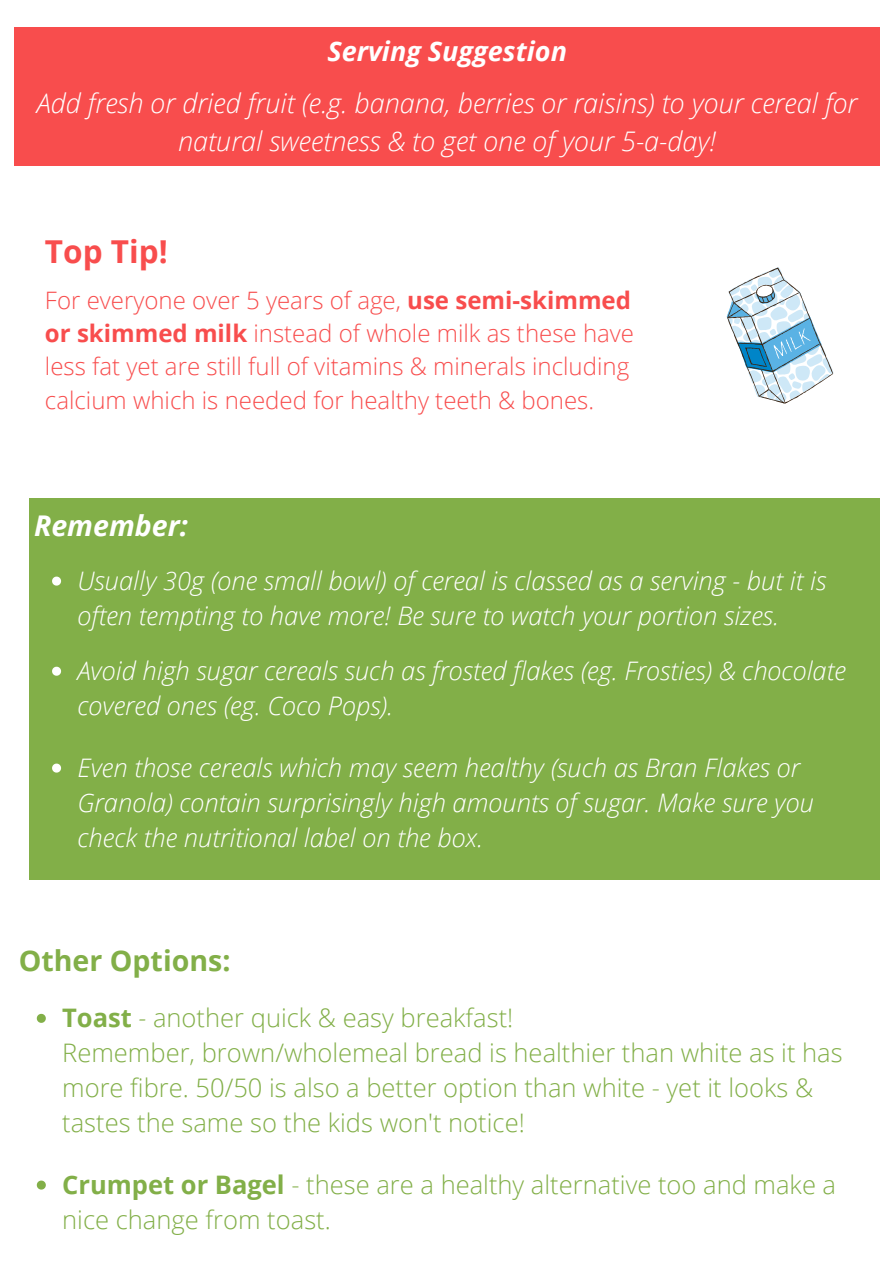
<style>
.page{position:relative;width:894px;height:1264px;background:#fff}
.page>*{position:absolute;margin:0;border:0;box-sizing:border-box;transform-origin:0 0}
.t1{font:700 31.5px "Open Sans";color:#f84d4d}
.t2{font:700 28.5px "Open Sans";color:#82af48}
.t3{font:italic 700 28.5px "Open Sans";color:#fff}
.t4{font:italic 300 27px/37.7px "Open Sans";color:#fff;text-align:center}
.t5{font:italic 700 27px "Open Sans";color:#fff}
.t6{font:italic 300 25.5px/35px "Open Sans";color:#fff}
.t7{font:300 25.5px/35px "Open Sans";color:#82af48}
.t8{font:300 24px/33.2px "Open Sans";color:#f84d4d}
.s1{font-weight:700}
.s2{font-style:italic}
</style>
<div class="page">
<div style="left:15px;top:27px;width:864px;height:138px;background:#f84d4d"></div>
<div style="left:29px;top:498px;width:850px;height:381px;background:#82af48"></div>
<svg style="left:726px;top:267px;width:108px;height:137px"></svg>
<svg style="left:52px;top:576px;width:9px;height:9px"></svg>
<svg style="left:52px;top:666px;width:9px;height:9px"></svg>
<svg style="left:52px;top:763px;width:9px;height:9px"></svg>
<svg style="left:37px;top:1013px;width:9px;height:9px"></svg>
<svg style="left:37px;top:1180px;width:9px;height:9px"></svg>
<p class="t5" style="left:327px;top:32px;width:241px">Serving Suggestion</p>
<p class="t4" style="left:37px;top:84px;width:821px">Add fresh or dried fruit (e.g. banana, berries or raisins) to your cereal for natural sweetness &amp; to get one of your 5-a-day!</p>
<p class="t1" style="left:45px;top:230px;width:124px">Top Tip!</p>
<p class="t8" style="left:45px;top:283px;width:590px">For everyone over 5 years of age, <span class="s1">use semi-skimmed or skimmed milk</span> instead of whole milk as these have less fat yet are still full of vitamins &amp; minerals including calcium which is needed for healthy teeth &amp; bones.</p>
<p class="t3" style="left:34px;top:505px;width:155px">Remember:</p>
<p class="t6" style="left:77px;top:562px;width:750px">Usually 30g (one small bowl) of cereal is classed as a serving - but it is often tempting to have more! Be sure to watch your portion sizes.</p>
<p class="t6" style="left:77px;top:653px;width:769px">Avoid high sugar cereals such as frosted flakes (eg. Frosties) &amp; chocolate covered ones (eg. Coco Pops).</p>
<p class="t6" style="left:77px;top:749px;width:737px">Even those cereals which may seem healthy (such as Bran Flakes or<br>Granola) contain surprisingly high amounts of sugar. Make sure you check the nutritional label on the box.</p>
<p class="t2" style="left:19px;top:940px;width:213px">Other Options:</p>
<p class="t7" style="left:62px;top:1000px;width:452px"><span class="s1">Toast</span> <span class="s2">-</span> another quick &amp; easy breakfast!</p>
<p class="t7" style="left:62px;top:1034px;width:781px">Remember, brown/wholemeal bread is healthier than white as it has more fibre. 50/50 is also a better option than white - yet it looks &amp; tastes the same so the kids won't notice!</p>
<p class="t7" style="left:62px;top:1166px;width:775px"><span class="s1">Crumpet or Bagel</span> - these are a healthy alternative too and make a nice change from toast.</p>
</div>
